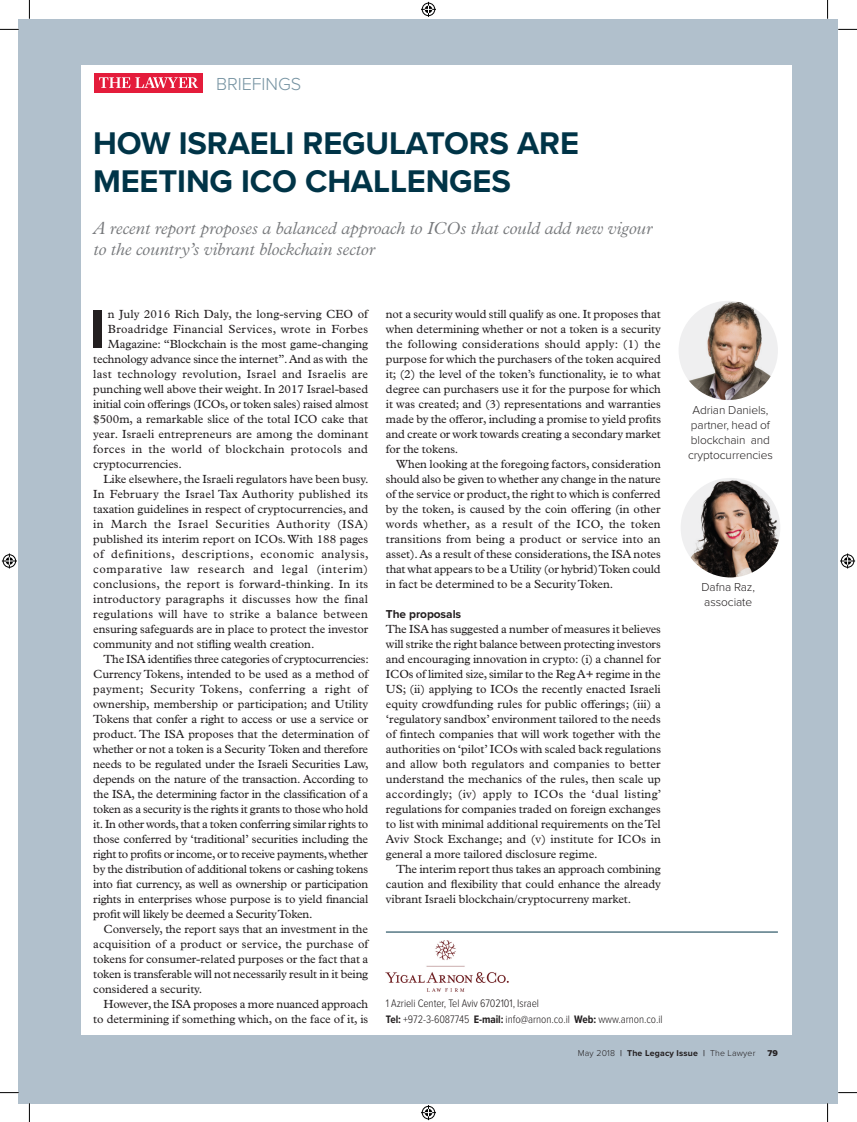
<style>
.page{position:relative;width:857px;height:1122px;background:#fff}
.page>*{position:absolute;margin:0;border:0;box-sizing:border-box;transform-origin:0 0}
.t1{font:700 56.88px "Proxima Nova";color:#231f20}
.t2{font:700 32.5px/37.5px "Proxima Nova";letter-spacing:-.005em;color:#003447}
.t3{font:300 18px "Proxima Nova";letter-spacing:-.005em;color:#7693a2}
.t4{font:italic 300 17.5px/21px "Plantin MT Pro";letter-spacing:-.005em;color:#76787b}
.t5{font:11.88px/15px "Plantin MT Pro";letter-spacing:-.005em;color:#231f20;text-align:justify}
.t6{font:11.88px "Plantin MT Pro";letter-spacing:.02em;color:#231f20}
.t7{font:11.88px "Plantin MT Pro";letter-spacing:.025em;color:#231f20}
.t8{font:11.88px "Plantin MT Pro";letter-spacing:-.025em;color:#231f20}
.t9{font:11.88px "Plantin MT Pro";letter-spacing:.04em;color:#231f20}
.t10{font:300 11.88px/15px "Proxima Nova";letter-spacing:-.005em;color:#231f20;text-align:center}
.t11{font:11.88px "Plantin MT Pro";letter-spacing:-.03em;color:#231f20}
.t12{font:11.88px "Plantin MT Pro";letter-spacing:.03em;color:#231f20}
.t13{font:11.88px "Plantin MT Pro";letter-spacing:.05em;color:#231f20}
.t14{font:700 11.88px "Proxima Nova";letter-spacing:-.005em;color:#231f20}
.t15{font:300 11.25px/16.2px "Proxima Nova Cond";letter-spacing:-.005em;color:#231f20}
.t16{font:300 8.75px "Proxima Nova";letter-spacing:.02em;color:#231f20}
.t17{font:8.75px "Proxima Nova Extrabld";color:#231f20}
.s1{font-weight:700}
.s2{font-weight:600}
</style>
<div class="page">
<div style="left:19px;top:19px;width:818px;height:1084px;background:#b1c0cc"></div>
<div style="left:81px;top:65px;width:710px;height:969px;background:#fff"></div>
<div style="left:94px;top:73px;width:109px;height:19px;background:#e41c3b"></div>
<svg style="left:99px;top:77px;width:99px;height:11px"></svg>
<hr style="left:385px;top:932px;width:392px;height:1px;background:#003447">
<img style="left:679px;top:301px;width:98px;height:99px">
<img style="left:681px;top:478px;width:98px;height:99px">
<img style="left:385px;top:940px;width:123px;height:51px">
<svg style="left:0;top:29px;width:19px;height:1px"></svg>
<svg style="left:837px;top:29px;width:19px;height:1px"></svg>
<svg style="left:0;top:1092px;width:19px;height:1px"></svg>
<svg style="left:837px;top:1092px;width:19px;height:1px"></svg>
<svg style="left:29px;top:0;width:1px;height:19px"></svg>
<svg style="left:29px;top:1103px;width:1px;height:19px"></svg>
<svg style="left:421px;top:2px;width:15px;height:15px"></svg>
<svg style="left:421px;top:1105px;width:15px;height:15px"></svg>
<svg style="left:2px;top:553px;width:15px;height:15px"></svg>
<svg style="left:840px;top:553px;width:14px;height:15px"></svg>
<h3 class="t3" style="left:216px;top:70px;width:87px">BRIEFINGS</h3>
<h2 class="t2" style="left:93px;top:124px;width:487px">HOW ISRAELI REGULATORS ARE<br>MEETING ICO CHALLENGES</h2>
<h3 class="t4" style="left:93px;top:218px;width:560px">A recent report proposes a balanced approach to ICOs that could add new vigour to the country’s vibrant blockchain sector</h3>
<h1 class="t1" style="left:89px;top:286px;width:17px">I</h1>
<p class="t5" style="left:108px;top:306px;width:261px">n July 2016 Rich Daly, the long-serving CEO of</p>
<p class="t6" style="left:108px;top:322px;width:261px">Broadridge Financial Services, wrote in Forbes</p>
<p class="t5" style="left:108px;top:336px;width:261px">Magazine: “Blockchain is the most game-changing</p>
<p class="t5" style="left:93px;top:351px;width:276px">technology advance since the internet”. And as with the</p>
<p class="t7" style="left:93px;top:367px;width:276px">last technology revolution, Israel and Israelis are</p>
<p class="t5" style="left:93px;top:381px;width:276px">punching well above their weight. In 2017 Israel-based</p>
<p class="t5" style="left:93px;top:396px;width:276px">initial coin offerings (ICOs, or token sales) raised almost</p>
<p class="t5" style="left:93px;top:411px;width:276px">$500m, a remarkable slice of the total ICO cake that</p>
<p class="t5" style="left:93px;top:426px;width:276px">year. Israeli entrepreneurs are among the dominant</p>
<p class="t12" style="left:93px;top:442px;width:276px">forces in the world of blockchain protocols and</p>
<p class="t5" style="left:93px;top:456px;width:90px">cryptocurrencies.</p>
<p class="t5" style="left:103px;top:471px;width:266px">Like elsewhere, the Israeli regulators have been busy.</p>
<p class="t6" style="left:93px;top:487px;width:276px">In February the Israel Tax Authority published its</p>
<p class="t5" style="left:93px;top:501px;width:276px">taxation guidelines in respect of cryptocurrencies, and</p>
<p class="t9" style="left:93px;top:517px;width:276px">in March the Israel Securities Authority (ISA)</p>
<p class="t5" style="left:93px;top:531px;width:276px">published its interim report on ICOs. With 188 pages</p>
<p class="t9" style="left:93px;top:547px;width:277px">of definitions, descriptions, economic analysis,</p>
<p class="t13" style="left:93px;top:562px;width:276px">comparative law research and legal (interim)</p>
<p class="t6" style="left:93px;top:577px;width:276px">conclusions, the report is forward-thinking. In its</p>
<p class="t6" style="left:93px;top:592px;width:276px">introductory paragraphs it discusses how the final</p>
<p class="t7" style="left:93px;top:607px;width:276px">regulations will have to strike a balance between</p>
<p class="t5" style="left:93px;top:621px;width:276px">ensuring safeguards are in place to protect the investor</p>
<p class="t5" style="left:93px;top:636px;width:222px">community and not stifling wealth creation.</p>
<p class="t8" style="left:103px;top:652px;width:266px">The ISA identifies three categories of cryptocurrencies:</p>
<p class="t5" style="left:93px;top:666px;width:276px">Currency Tokens, intended to be used as a method of</p>
<p class="t7" style="left:93px;top:682px;width:276px">payment; Security Tokens, conferring a right of</p>
<p class="t5" style="left:93px;top:696px;width:276px">ownership, membership or participation; and Utility</p>
<p class="t5" style="left:93px;top:711px;width:276px">Tokens that confer a right to access or use a service or</p>
<p class="t5" style="left:93px;top:726px;width:276px">product. The ISA proposes that the determination of</p>
<p class="t5" style="left:93px;top:741px;width:276px">whether or not a token is a Security Token and therefore</p>
<p class="t5" style="left:93px;top:756px;width:277px">needs to be regulated under the Israeli Securities Law,</p>
<p class="t5" style="left:93px;top:771px;width:276px">depends on the nature of the transaction. According to</p>
<p class="t5" style="left:93px;top:786px;width:276px">the ISA, the determining factor in the classification of a</p>
<p class="t8" style="left:93px;top:802px;width:276px">token as a security is the rights it grants to those who hold</p>
<p class="t5" style="left:93px;top:816px;width:276px">it. In other words, that a token conferring similar rights to</p>
<p class="t5" style="left:93px;top:831px;width:276px">those conferred by ‘traditional’ securities including the</p>
<p class="t11" style="left:93px;top:847px;width:276px">right to profits or income, or to receive payments, whether</p>
<p class="t5" style="left:93px;top:861px;width:276px">by the distribution of additional tokens or cashing tokens</p>
<p class="t5" style="left:93px;top:876px;width:276px">into fiat currency, as well as ownership or participation</p>
<p class="t5" style="left:93px;top:891px;width:276px">rights in enterprises whose purpose is to yield financial</p>
<p class="t5" style="left:93px;top:906px;width:221px">profit will likely be deemed a Security Token.</p>
<p class="t5" style="left:103px;top:921px;width:266px">Conversely, the report says that an investment in the</p>
<p class="t5" style="left:93px;top:936px;width:276px">acquisition of a product or service, the purchase of</p>
<p class="t5" style="left:93px;top:951px;width:276px">tokens for consumer-related purposes or the fact that a</p>
<p class="t5" style="left:93px;top:966px;width:276px">token is transferable will not necessarily result in it being</p>
<p class="t5" style="left:93px;top:981px;width:111px">considered a security.</p>
<p class="t5" style="left:103px;top:996px;width:266px">However, the ISA proposes a more nuanced approach</p>
<p class="t5" style="left:93px;top:1011px;width:276px">to determining if something which, on the face of it, is</p>
<p class="t5" style="left:385px;top:306px;width:276px">not a security would still qualify as one. It proposes that when determining whether or not a token is a security the following considerations should apply: (1) the purpose for which the purchasers of the token acquired it; (2) the level of the token’s functionality, ie to what degree can purchasers use it for the purpose for which it was created; and (3) representations and warranties made by the offeror, including a promise to yield profits and create or work towards creating a secondary market for the tokens.</p>
<p class="t5" style="left:385px;top:456px;width:276px;text-indent:10px">When looking at the foregoing factors, consideration should also be given to whether any change in the nature of the service or product, the right to which is conferred by the token, is caused by the coin offering (in other words whether, as a result of the ICO, the token transitions from being a product or service into an asset). As a result of these considerations, the ISA notes that what appears to be a Utility (or hybrid) Token could in fact be determined to be a Security Token.</p>
<p class="t14" style="left:385px;top:605px;width:77px">The proposals</p>
<p class="t5" style="left:385px;top:621px;width:277px">The ISA has suggested a number of measures it believes will strike the right balance between protecting investors and encouraging innovation in crypto: (i) a channel for ICOs of limited size, similar to the Reg A+ regime in the US; (ii) applying to ICOs the recently enacted Israeli equity crowdfunding rules for public offerings; (iii) a ‘regulatory sandbox’ environment tailored to the needs of fintech companies that will work together with the authorities on ‘pilot’ ICOs with scaled back regulations and allow both regulators and companies to better understand the mechanics of the rules, then scale up accordingly; (iv) apply to ICOs the ‘dual listing’ regulations for companies traded on foreign exchanges to list with minimal additional requirements on the Tel Aviv Stock Exchange; and (v) institute for ICOs in general a more tailored disclosure regime.</p>
<p class="t5" style="left:385px;top:861px;width:276px;text-indent:10px">The interim report thus takes an approach combining caution and flexibility that could enhance the already vibrant Israeli blockchain/cryptocurreny market.</p>
<p class="t15" style="left:385px;top:994px;width:278px">1 Azrieli Center, Tel Aviv 6702101, Israel<br><span class="s1">Tel:</span> +972-3-6087745 <span class="s1">E-mail:</span> info@arnon.co.il <span class="s1">Web:</span> www.arnon.co.il</p>
<p class="t10" style="left:687px;top:402px;width:86px">Adrian Daniels, partner, head of blockchain and cryptocurrencies</p>
<p class="t10" style="left:701px;top:579px;width:55px;text-align:left">Dafna Raz, associate</p>
<p class="t16" style="left:577px;top:1046px;width:179px">May 2018 <span class="s2">|</span> <span class="s1">The Legacy Issue</span> <span class="s2">|</span> The Lawyer</p>
<p class="t17" style="left:767px;top:1046px;width:12px">79</p>
</div>
